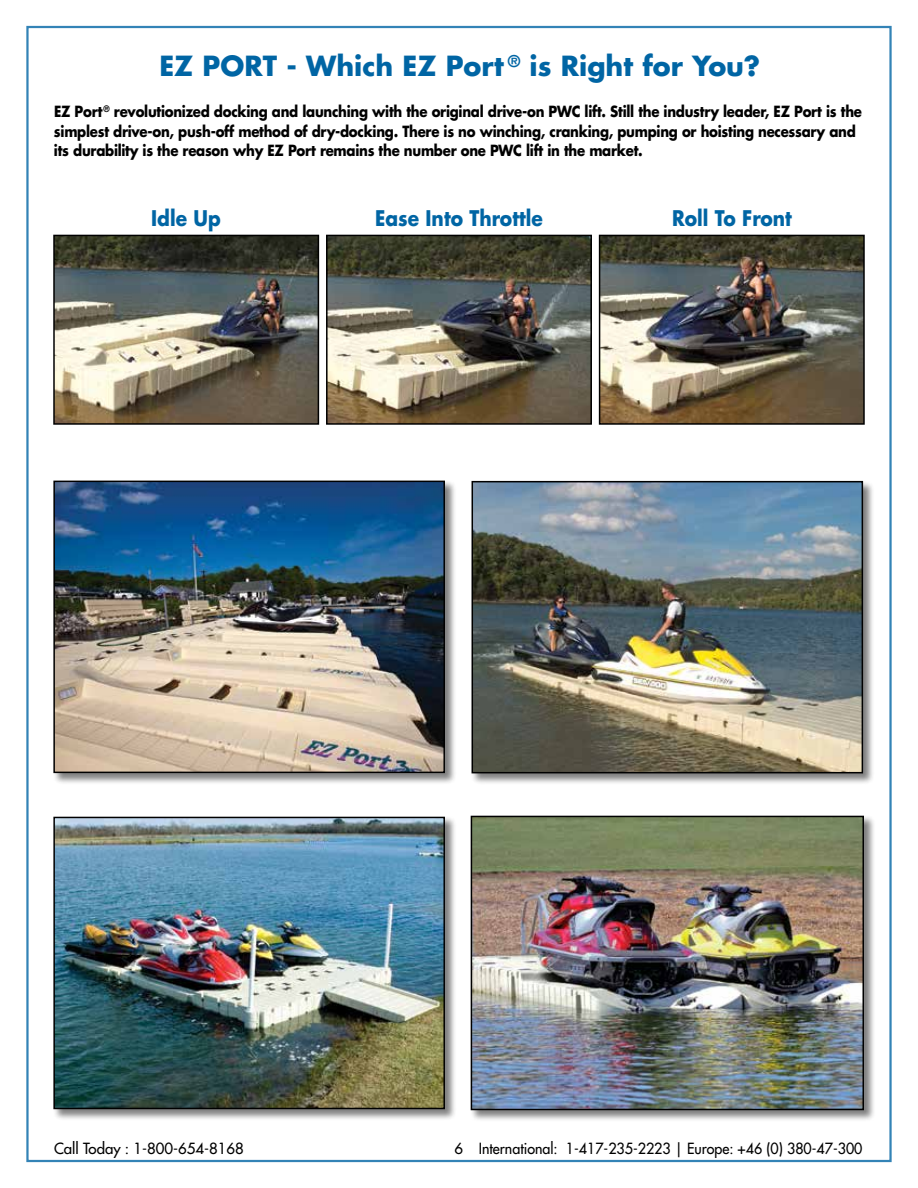
<style>
.page{position:relative;width:918px;height:1188px;background:#fff}
.page>*{position:absolute;margin:0;border:0;box-sizing:border-box;transform-origin:0 0}
.t1{font:700 27px "Futura Std";color:#0065a4}
.t2{font:700 21px "Futura Std";color:#0065a4;scale:.89 1}
.t3{font:700 15px/19.5px "Futura Std";letter-spacing:-.02em;color:#000;scale:.89 1}
.t4{font:500 15px "Futura Std";color:#000}
</style>
<div class="page">
<img style="left:329px;top:238px;width:260px;height:184px">
<div style="left:326px;top:235px;width:266px;height:190px;border:2px solid #000"></div>
<img style="left:56px;top:238px;width:260px;height:184px">
<div style="left:53px;top:235px;width:266px;height:190px;border:2px solid #000"></div>
<img style="left:602px;top:238px;width:260px;height:184px">
<div style="left:599px;top:235px;width:266px;height:190px;border:2px solid #000"></div>
<div style="left:471px;top:480px;width:404px;height:305px;background:#000;opacity:.5"></div>
<img style="left:475px;top:484px;width:385px;height:286px">
<div style="left:472px;top:481px;width:391px;height:292px;border:2px solid #000"></div>
<div style="left:53px;top:480px;width:404px;height:304px;background:#000;opacity:.5"></div>
<img style="left:56px;top:484px;width:386px;height:286px">
<div style="left:53px;top:481px;width:392px;height:292px;border:2px solid #000"></div>
<div style="left:53px;top:816px;width:404px;height:305px;background:#000;opacity:.5"></div>
<img style="left:56px;top:820px;width:386px;height:286px">
<div style="left:53px;top:817px;width:392px;height:292px;border:2px solid #000"></div>
<div style="left:470px;top:815px;width:405px;height:307px;background:#000;opacity:.5"></div>
<img style="left:474px;top:819px;width:387px;height:288px">
<div style="left:471px;top:816px;width:393px;height:294px;border:2px solid #000"></div>
<h1 class="t1" style="left:159px;top:48px;width:602px">EZ PORT - Which EZ Port <sup>®</sup> is Right for You?</h1>
<p class="t3" style="left:54px;top:102px;width:909px">EZ Port <sup>®</sup> revolutionized docking and launching with the original drive-on PWC lift. Still the industry leader, EZ Port is the simplest drive-on, push-off method of dry-docking. There is no winching, cranking, pumping or hoisting necessary and its durability is the reason why EZ Port remains the number one PWC lift in the market.</p>
<h2 class="t2" style="left:151px;top:204px;width:80px">Idle Up</h2>
<h2 class="t2" style="left:375px;top:204px;width:190px">Ease Into Throttle</h2>
<h2 class="t2" style="left:672px;top:204px;width:136px">Roll To Front</h2>
<p class="t4" style="left:54px;top:1139px;width:191px">Call Today : 1-800-654-8168</p>
<p class="t4" style="left:455px;top:1139px;width:409px">6 International: 1-417-235-2223 | Europe: +46 (0) 380-47-300</p>
</div>
